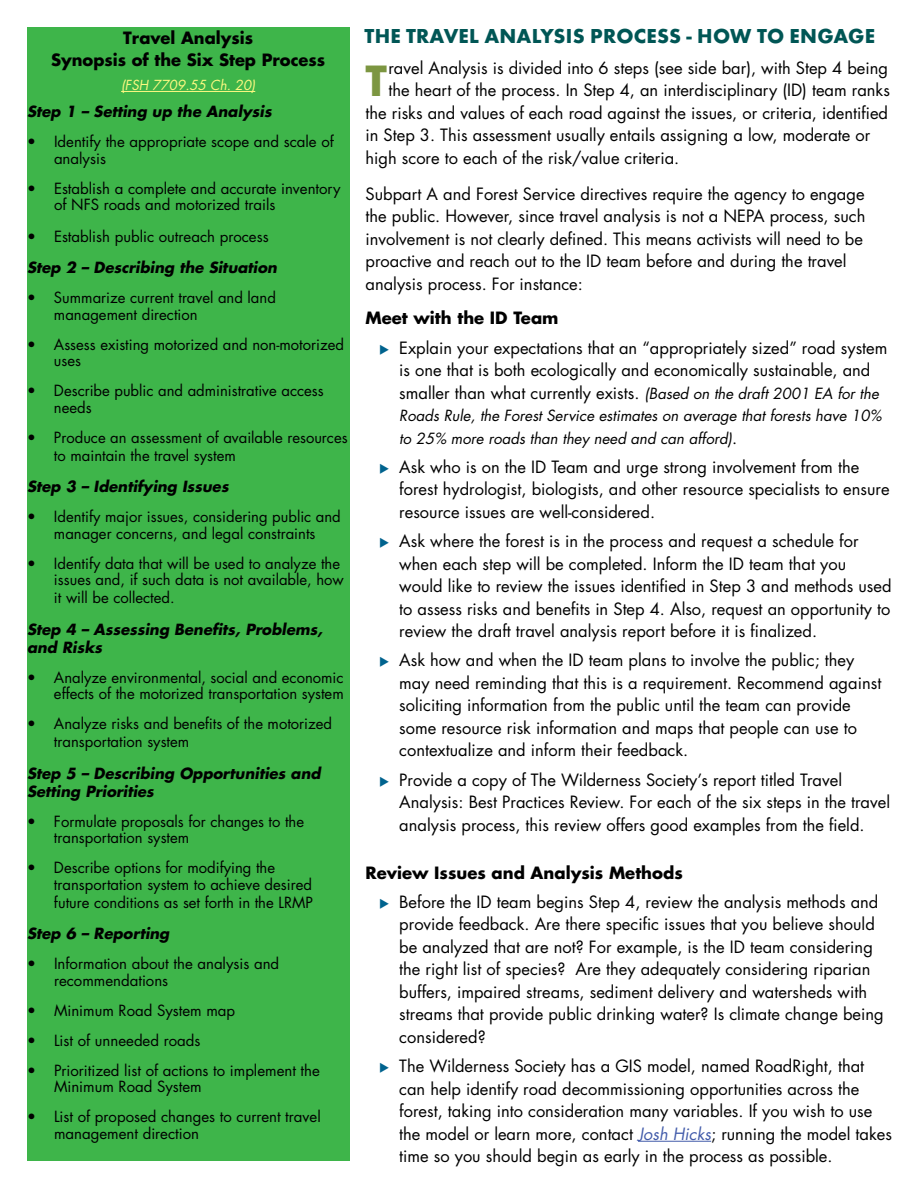
<style>
.page{position:relative;width:918px;height:1188px;background:#fff}
.page>*{position:absolute;margin:0;border:0;box-sizing:border-box;transform-origin:0 0}
.t1{font:700 45.6px "Function Pro";color:#7c9641}
.t2{font:700 21px "Function Pro";letter-spacing:.01em;color:#005655}
.t3{font:16.5px/22.5px "Futura Std";color:#000}
.t4{font:700 16.5px/22.5px "Futura Std";color:#000;text-align:center}
.t5{font:15px/16.5px "Futura Std";color:#000}
.t6{font:italic 700 15px/18px "Futura Std";color:#000}
.t7{font:italic 15px/22.5px "Futura Std";color:#000}
.t8{font:italic 13.5px "Futura Std";color:#fef981}
.s1{font-style:italic;font-size:15px}
.s2{font-style:normal;font-size:16.5px}
.s3{font-style:italic;color:#435caa}
</style>
<div class="page">
<hr style="left:638px;top:1141px;width:73px;height:1px;background:#435caa">
<div style="left:27px;top:27px;width:322px;height:1134px;background:#3eb54a"></div>
<hr style="left:121px;top:91px;width:134px;height:1px;background:#fef981">
<p class="t4" style="left:51px;top:26px;width:276px">Travel Analysis<br>Synopsis of the Six Step Process</p>
<p class="t8" style="left:121px;top:77px;width:136px">(FSH 7709.55 Ch. 20)</p>
<p class="t6" style="left:27px;top:103px;width:246px">Step 1 – Setting up the Analysis</p>
<p class="t5" style="left:54px;top:134px;width:281px;text-indent:-27px">• Identify the appropriate scope and scale of analysis</p>
<p class="t5" style="left:54px;top:180px;width:288px;text-indent:-27px">• Establish a complete and accurate inventory of NFS roads and motorized trails</p>
<p class="t5" style="left:27px;top:228px;width:243px">• Establish public outreach process</p>
<p class="t6" style="left:27px;top:259px;width:252px">Step 2 – Describing the Situation</p>
<p class="t5" style="left:54px;top:290px;width:223px;text-indent:-27px">• Summarize current travel and land management direction</p>
<p class="t5" style="left:54px;top:336px;width:292px;text-indent:-27px">• Assess existing motorized and non-motorized uses</p>
<p class="t5" style="left:54px;top:383px;width:271px;text-indent:-27px">• Describe public and administrative access needs</p>
<p class="t5" style="left:54px;top:428px;width:295px;line-height:18px;text-indent:-27px">• Produce an assessment of available resources to maintain the travel system</p>
<p class="t6" style="left:27px;top:478px;width:203px">Step 3 – Identifying Issues</p>
<p class="t5" style="left:27px;top:509px;width:315px;text-align:center">• Identify major issues, considering public and manager concerns, and legal constraints</p>
<p class="t5" style="left:27px;top:555px;width:318px;text-align:right">• Identify data that will be used to analyze the issues and, if such data is not available, how</p>
<p class="t5" style="left:54px;top:590px;width:122px">it will be collected.</p>
<p class="t6" style="left:27px;top:620px;width:297px">Step 4 – Assessing Benefits, Problems, and Risks</p>
<p class="t5" style="left:27px;top:669px;width:318px;text-align:right">• Analyze environmental, social and economic effects of the motorized transportation system</p>
<p class="t5" style="left:54px;top:715px;width:280px;line-height:18px;text-indent:-27px">• Analyze risks and benefits of the motorized transportation system</p>
<p class="t6" style="left:27px;top:764px;width:295px">Step 5 – Describing Opportunities and<br>Setting Priorities</p>
<p class="t5" style="left:54px;top:813px;width:252px;text-indent:-27px">• Formulate proposals for changes to the transportation system</p>
<p class="t5" style="left:54px;top:860px;width:259px;text-indent:-27px">• Describe options for modifying the transportation system to achieve desired</p>
<p class="t5" style="left:54px;top:894px;width:260px">future conditions as set forth in the LRMP</p>
<p class="t6" style="left:27px;top:925px;width:144px">Step 6 – Reporting</p>
<p class="t5" style="left:54px;top:956px;width:227px;text-indent:-27px">• Information about the analysis and recommendations</p>
<p class="t5" style="left:27px;top:1002px;width:210px">• Minimum Road System map</p>
<p class="t5" style="left:27px;top:1032px;width:175px">• List of unneeded roads</p>
<p class="t5" style="left:54px;top:1062px;width:267px;text-indent:-27px">• Prioritized list of actions to implement the<br>Minimum Road System</p>
<p class="t5" style="left:54px;top:1109px;width:268px;text-indent:-27px">• List of proposed changes to current travel management direction</p>
<p class="t2" style="left:365px;top:23px;width:92px">THE TRAVEL</p>
<p class="t2" style="left:484px;top:23px;width:59px">ANALYSIS</p>
<p class="t2" style="left:590px;top:23px;width:68px">PROCESS</p>
<p class="t2" style="left:687px;top:23px;width:188px">- HOW TO ENGAGE</p>
<h1 class="t1" style="left:366px;top:54px;width:23px">T</h1>
<p class="t3" style="left:388px;top:57px;width:501px">ravel Analysis is divided into 6 steps (see side bar), with Step 4 being</p>
<p class="t3" style="left:388px;top:79px;width:503px">the heart of the process. In Step 4, an interdisciplinary (ID) team ranks</p>
<p class="t3" style="left:366px;top:102px;width:524px">the risks and values of each road against the issues, or criteria, identified</p>
<p class="t3" style="left:366px;top:124px;width:506px">in Step 3. This assessment usually entails assigning a low, moderate or</p>
<p class="t3" style="left:366px;top:147px;width:315px">high score to each of the risk/value criteria.</p>
<p class="t3" style="left:366px;top:183px;width:501px">Subpart A and Forest Service directives require the agency to engage the public. However, since travel analysis is not a NEPA process, such involvement is not clearly defined. This means activists will need to be proactive and reach out to the ID team before and during the travel analysis process. For instance:</p>
<p class="t4" style="left:366px;top:307px;width:195px">Meet with the ID Team</p>
<p class="t3" style="left:399px;top:336px;width:490px">Explain your expectations that an “appropriately sized” road system is one that is both ecologically and economically sustainable, and smaller than what currently exists. <span class="s1">(Based on the draft 2001 EA for the</span></p>
<p class="t7" style="left:399px;top:405px;width:484px">Roads Rule, the Forest Service estimates on average that forests have 10% to 25% more roads than they need and can afford)<span class="s2">.</span></p>
<p class="t3" style="left:399px;top:456px;width:492px">Ask who is on the ID Team and urge strong involvement from the forest hydrologist, biologists, and other resource specialists to ensure resource issues are well-considered.</p>
<p class="t3" style="left:399px;top:530px;width:494px">Ask where the forest is in the process and request a schedule for when each step will be completed. Inform the ID team that you would like to review the issues identified in Step 3 and methods used to assess risks and benefits in Step 4. Also, request an opportunity to review the draft travel analysis report before it is finalized.</p>
<p class="t3" style="left:399px;top:649px;width:484px">Ask how and when the ID team plans to involve the public; they may need reminding that this is a requirement. Recommend against soliciting information from the public until the team can provide some resource risk information and maps that people can use to contextualize and inform their feedback.</p>
<p class="t3" style="left:399px;top:768px;width:492px">Provide a copy of The Wilderness Society’s report titled Travel<br>Analysis: Best Practices Review. For each of the six steps in the travel analysis process, this review offers good examples from the field.</p>
<p class="t4" style="left:366px;top:861px;width:319px">Review Issues and Analysis Methods</p>
<p class="t3" style="left:399px;top:891px;width:486px">Before the ID team begins Step 4, review the analysis methods and provide feedback. Are there specific issues that you believe should be analyzed that are not? For example, is the ID team considering the right list of species? Are they adequately considering riparian buffers, impaired streams, sediment delivery and watersheds with streams that provide public drinking water? Is climate change being considered?</p>
<p class="t3" style="left:399px;top:1055px;width:494px">The Wilderness Society has a GIS model, named RoadRight, that can help identify road decommissioning opportunities across the forest, taking into consideration many variables. If you wish to use the model or learn more, contact <span class="s3">Josh Hicks</span>; running the model takes time so you should begin as early in the process as possible.</p>
</div>
